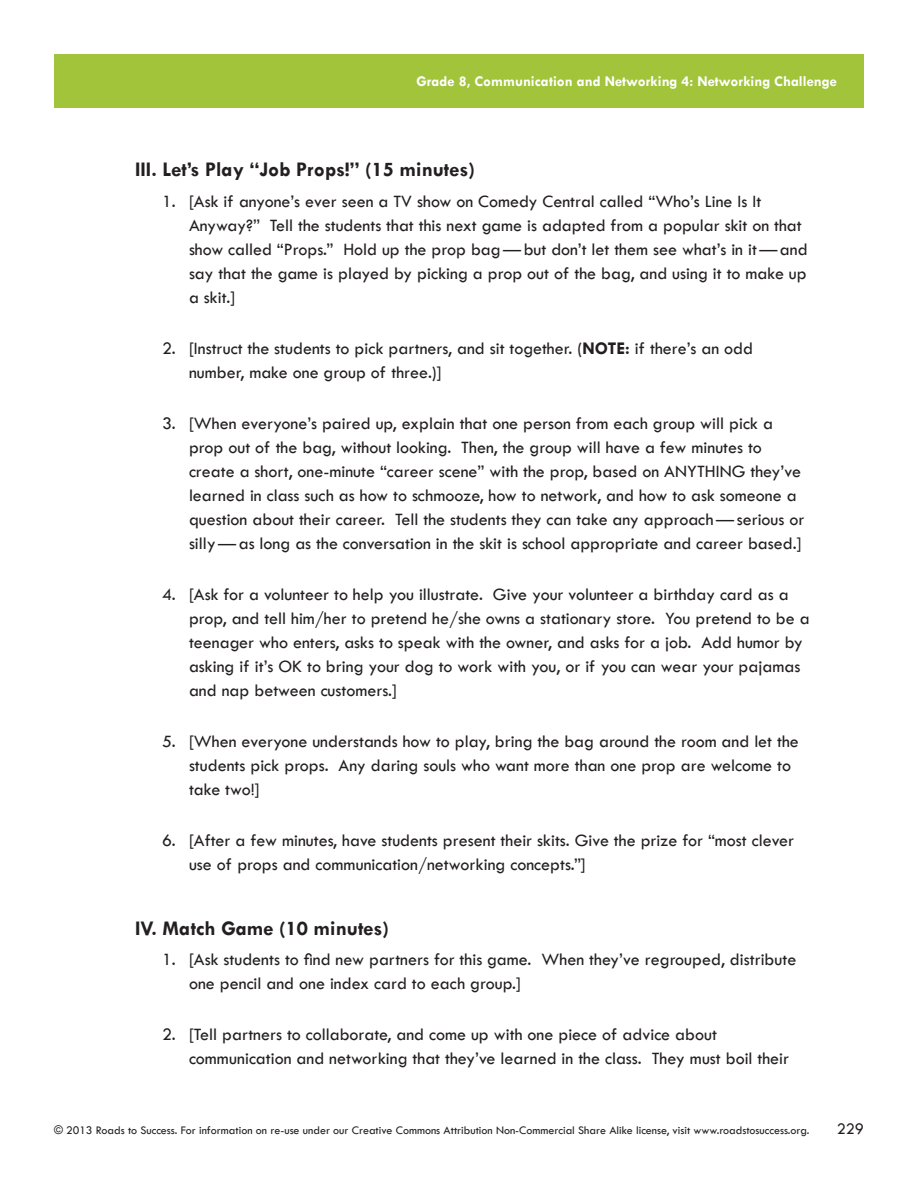
<style>
.page{position:relative;width:918px;height:1188px;background:#fff}
.page>*{position:absolute;margin:0;border:0;box-sizing:border-box;transform-origin:0 0}
.A_NumberListRoman{font:700 21px "Tw Cen";color:#231f20}
.A_NumberList2{font:500 18px/24px "Tw Cen";color:#231f20}
.A_NumberList1{font:500 18px/24px "Tw Cen";color:#231f20}
.Lesson_Front_Page_Te{font:500 16.5px "Tw Cen";color:#231f20}
.t1{font:700 15px "Tw Cen";color:#fff}
.t2{font:500 12px "Tw Cen";color:#231f20}
.s1{font-weight:700}
</style>
<div class="page">
<div style="left:54px;top:54px;width:810px;height:54px;background:#a1c43a"></div>
<p class="t1" style="left:416px;top:72px;width:422px">Grade 8, Communication and Networking 4: Networking Challenge</p>
<p class="A_NumberListRoman" style="left:135px;top:157px;width:342px">III. Let’s Play “Job Props!” (15 minutes)</p>
<p class="A_NumberList1" style="left:189px;top:189px;width:620px;text-indent:-27px">1. [Ask if anyone’s ever seen a TV show on Comedy Central called “Who’s Line Is It Anyway?” Tell the students that this next game is adapted from a popular skit on that show called “Props.” Hold up the prop bag — but don’t let them see what’s in it — and say that the game is played by picking a prop out of the bag, and using it to make up a skit.]</p>
<p class="A_NumberList2" style="left:189px;top:336px;width:566px;text-indent:-27px">2. [Instruct the students to pick partners, and sit together. (<span class="s1">NOTE:</span> if there’s an odd number, make one group of three.)]</p>
<p class="A_NumberList2" style="left:189px;top:411px;width:617px;text-indent:-27px">3. [When everyone’s paired up, explain that one person from each group will pick a prop out of the bag, without looking. Then, the group will have a few minutes to create a short, one-minute “career scene” with the prop, based on ANYTHING they’ve learned in class such as how to schmooze, how to network, and how to ask someone a question about their career. Tell the students they can take any approach — serious or silly — as long as the conversation in the skit is school appropriate and career based.]</p>
<p class="A_NumberList2" style="left:189px;top:582px;width:622px;text-indent:-27px">4. [Ask for a volunteer to help you illustrate. Give your volunteer a birthday card as a prop, and tell him/her to pretend he/she owns a stationary store. You pretend to be a teenager who enters, asks to speak with the owner, and asks for a job. Add humor by asking if it’s OK to bring your dog to work with you, or if you can wear your pajamas and nap between customers.]</p>
<p class="A_NumberList2" style="left:189px;top:729px;width:611px;text-indent:-27px">5. [When everyone understands how to play, bring the bag around the room and let the students pick props. Any daring souls who want more than one prop are welcome to take two!]</p>
<p class="A_NumberList2" style="left:189px;top:828px;width:607px;text-indent:-27px">6. [After a few minutes, have students present their skits. Give the prize for “most clever use of props and communication/networking concepts.”]</p>
<p class="A_NumberListRoman" style="left:135px;top:915px;width:256px">IV. Match Game (10 minutes)</p>
<p class="A_NumberList1" style="left:189px;top:948px;width:609px;text-indent:-27px">1. [Ask students to find new partners for this game. When they’ve regrouped, distribute one pencil and one index card to each group.]</p>
<p class="A_NumberList2" style="left:189px;top:1023px;width:602px;text-indent:-27px">2. [Tell partners to collaborate, and come up with one piece of advice about communication and networking that they’ve learned in the class. They must boil their</p>
<p class="t2" style="left:54px;top:1123px;width:757px">© 2013 Roads to Success. For information on re-use under our Creative Commons Attribution Non-Commercial Share Alike license, visit www.roadstosuccess.org.</p>
<p class="Lesson_Front_Page_Te" style="left:837px;top:1119px;width:29px">229</p>
</div>
